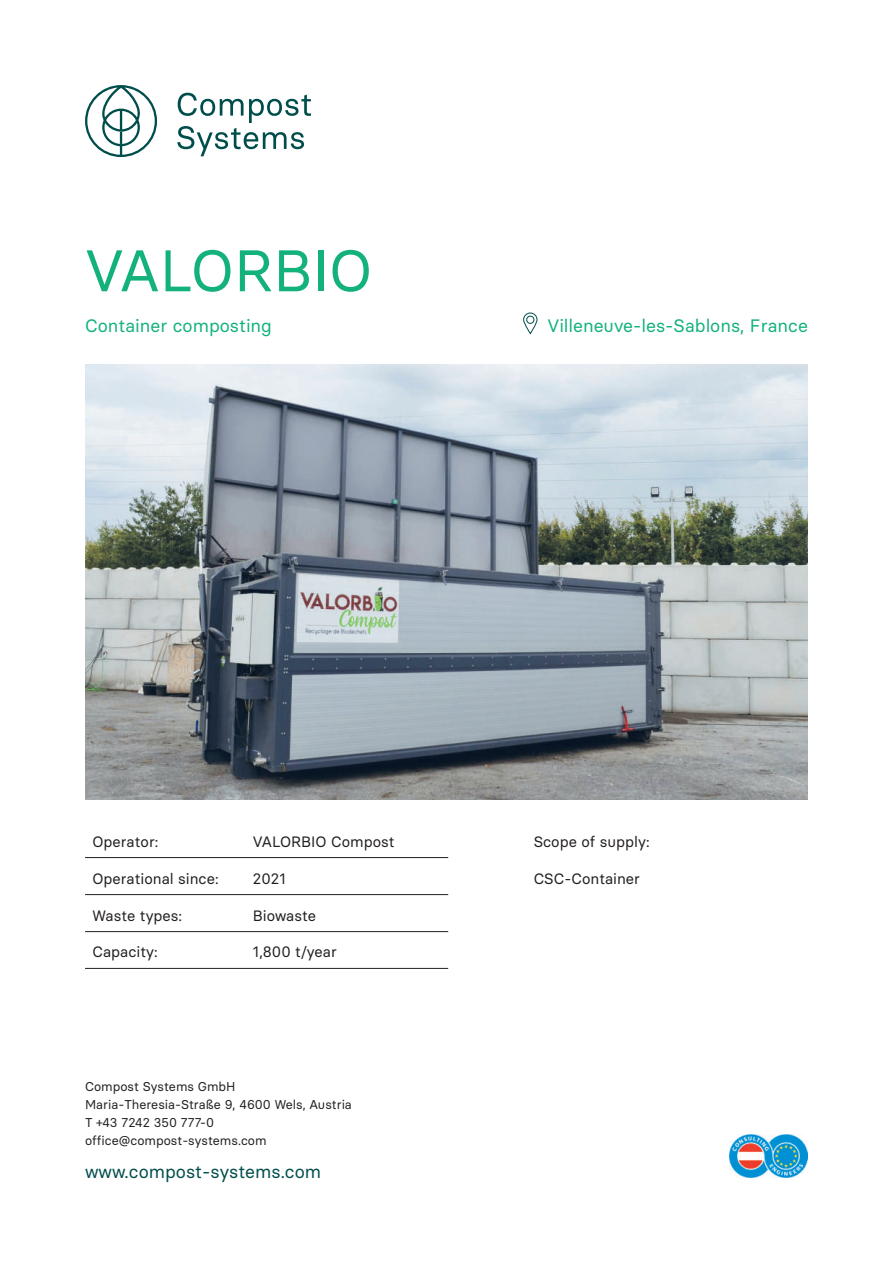
<style>
.page{position:relative;width:893px;height:1263px;background:#fff}
.page>*{position:absolute;margin:0;border:0;box-sizing:border-box;transform-origin:0 0}
.t1{font:58.5px "Basier Circle";color:#13b27b}
.t2{font:18px "Basier Circle";color:#13b27b}
.t3{font:18px "Basier Circle";color:#004e4b}
.t4{font:15px "Basier Circle";color:#231f20}
.t5{font:12.75px/18px "Basier Circle";color:#231f20}
</style>
<div class="page">
<img style="left:85px;top:364px;width:723px;height:436px">
<img style="left:729px;top:1134px;width:79px;height:44px">
<hr style="left:85px;top:857px;width:363px;height:1px;background:#231f20">
<hr style="left:85px;top:894px;width:363px;height:1px;background:#231f20">
<hr style="left:85px;top:931px;width:363px;height:1px;background:#231f20">
<hr style="left:85px;top:968px;width:363px;height:1px;background:#231f20">
<div style="left:523px;top:313px;width:14px;height:21px;border:1px solid #004e4b;border-radius:7px"></div>
<div style="left:526px;top:316px;width:8px;height:8px;border:1px solid #004e4b;border-radius:50%"></div>
<svg style="left:177px;top:93px;width:134px;height:63px"></svg>
<svg style="left:85px;top:85px;width:72px;height:72px"></svg>
<h1 class="t1" style="left:85px;top:234px;width:289px">VALORBIO</h1>
<p class="t2" style="left:85px;top:314px;width:188px">Container composting</p>
<p class="t2" style="left:547px;top:314px;width:262px">Villeneuve-les-Sablons, France</p>
<p class="t4" style="left:92px;top:832px;width:68px">Operator:</p>
<p class="t4" style="left:253px;top:832px;width:143px">VALORBIO Compost</p>
<p class="t4" style="left:92px;top:869px;width:128px">Operational since:</p>
<p class="t4" style="left:253px;top:869px;width:34px">2021</p>
<p class="t4" style="left:92px;top:906px;width:91px">Waste types:</p>
<p class="t4" style="left:253px;top:906px;width:65px">Biowaste</p>
<p class="t4" style="left:92px;top:943px;width:67px">Capacity:</p>
<p class="t4" style="left:253px;top:943px;width:85px">1,800 t/year</p>
<p class="t5" style="left:85px;top:1077px;width:268px">Compost Systems GmbH<br>Maria-Theresia-Straße 9, 4600 Wels, Austria<br>T +43 7242 350 777-0 office@compost-systems.com</p>
<p class="t3" style="left:85px;top:1160px;width:238px">www.compost-systems.com</p>
<p class="t4" style="left:534px;top:832px;width:117px">Scope of supply:</p>
<p class="t4" style="left:534px;top:869px;width:108px">CSC-Container</p>
</div>
